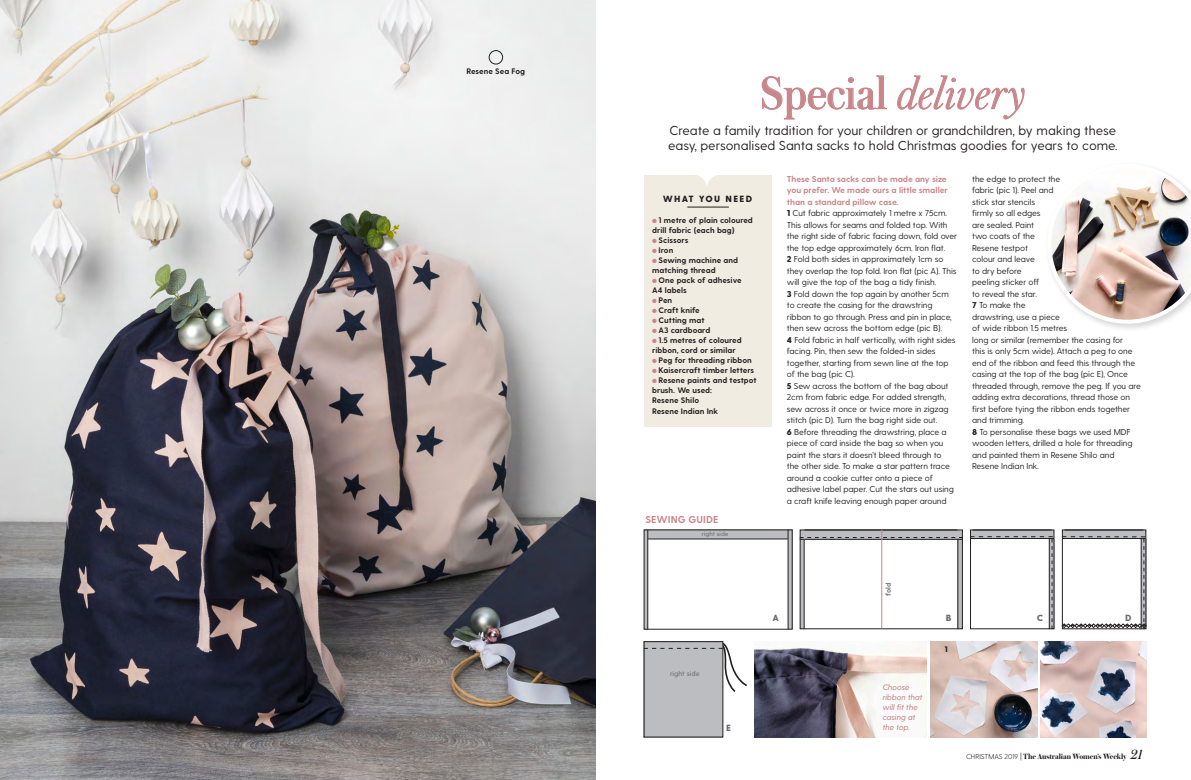
<style>
.page{position:relative;width:1191px;height:780px;background:#fff}
.page>*{position:absolute;margin:0;border:0;box-sizing:border-box;transform-origin:0 0}
.t1{font:italic 300 48px "Austin";letter-spacing:.01em;color:#c9868a}
.t2{font:13px/15px "Greycliff CF";color:#231f20}
.t3{font:700 10px "Greycliff CF";letter-spacing:.01em;color:#c9868a}
.t4{font:800 9px "Greycliff CF";letter-spacing:.145em;color:#231f20}
.t5{font:800 9px "Greycliff CF";color:#6c6d70}
.t6{font:8.5px/11.5px "Greycliff CF";letter-spacing:-.01em;color:#231f20}
.t7{font:700 8.5px/11.5px "Greycliff CF";letter-spacing:-.01em;color:#c9868a}
.t8{font:700 8px/10px "Greycliff CF";color:#231f20}
.t9{font:700 8px "Austin";letter-spacing:-.005em;color:#231f20}
.t10{font:italic 500 8px/10px "Greycliff CF";color:#c9868a}
.t11{font:800 8px "Greycliff CF";color:#231f20}
.t12{font:500 7px "Greycliff CF";color:#6c6d70}
.t13{font:700 7px "Greycliff CF";color:#6c6d70}
.t14{font:500 6.3px "Greycliff CF";color:#6c6d70}
.s1{font-weight:400;font-style:normal}
.s2{font-weight:800}
.s3{color:#c9868a}
.s4{font-family:"Greycliff CF";font-weight:300;font-size:7px}
.s5{font-family:"Greycliff CF";font-weight:300}
.s6{font-weight:400;font-style:italic;font-size:14px}
</style>
<div class="page">
<img style="left:0;top:0;width:595px;height:780px">
<div style="left:643px;top:175px;width:128px;height:252px;background:#f1ece2"></div>
<svg style="left:697px;top:175px;width:19px;height:11px"></svg>
<hr style="left:687px;top:206px;width:42px;height:1px;background:#231f20">
<div style="left:1044px;top:161px;width:147px;height:171px;background:#231f20;opacity:.18"></div>
<img style="left:1047px;top:164px;width:144px;height:160px">
<img style="left:754px;top:641px;width:172px;height:96px">
<div style="left:970px;top:530px;width:83px;height:8px;background:#bcbdc0"></div>
<div style="left:970px;top:529px;width:84px;height:100px;border:1px solid #231f20"></div>
<hr style="left:972px;top:529px;width:79px;height:1px;background:#231f20">
<hr style="left:970px;top:538px;width:84px;height:1px;background:#231f20">
<svg style="left:970px;top:536px;width:82px;height:93px"></svg>
<div style="left:800px;top:530px;width:162px;height:9px;background:#bcbdc0"></div>
<hr style="left:800px;top:539px;width:4px;height:90px;background:#bcbdc0">
<svg style="left:958px;top:540px;width:2px;height:87px"></svg>
<div style="left:799px;top:529px;width:163px;height:100px;border:1px solid #231f20"></div>
<hr style="left:799px;top:539px;width:163px;height:1px;background:#231f20">
<hr style="left:804px;top:529px;width:153px;height:1px;background:#231f20">
<hr style="left:803px;top:539px;width:1px;height:90px;background:#231f20">
<hr style="left:957px;top:539px;width:1px;height:90px;background:#231f20">
<svg style="left:799px;top:537px;width:163px;height:1px"></svg>
<hr style="left:881px;top:529px;width:1px;height:99px;background:#c9868a">
<div style="left:647px;top:529px;width:140px;height:9px;background:#bcbdc0"></div>
<svg style="left:643px;top:529px;width:4px;height:100px"></svg>
<svg style="left:788px;top:531px;width:2px;height:96px"></svg>
<hr style="left:648px;top:538px;width:139px;height:1px;background:#231f20">
<hr style="left:647px;top:529px;width:1px;height:100px;background:#231f20">
<hr style="left:787px;top:529px;width:1px;height:100px;background:#231f20">
<div style="left:1062px;top:530px;width:83px;height:8px;background:#bcbdc0"></div>
<hr style="left:1064px;top:529px;width:79px;height:1px;background:#231f20">
<svg style="left:1061px;top:536px;width:85px;height:93px"></svg>
<div style="left:643px;top:641px;width:79px;height:96px;background:#bcbdc0"></div>
<svg style="left:643px;top:641px;width:104px;height:52px"></svg>
<img style="left:930px;top:641px;width:107px;height:96px">
<img style="left:1040px;top:641px;width:106px;height:96px">
<div style="left:489px;top:50px;width:14px;height:14px;border:1px solid #231f20;border-radius:50%"></div>
<svg style="left:761px;top:75px;width:126px;height:44px"></svg>
<svg style="left:897px;top:75px;width:127px;height:44px"></svg>
<p class="t8" style="left:466px;top:66px;width:60px">Resene Sea Fog</p>
<p class="t1" style="left:760px;top:61px;width:267px"><span class="s1">Special</span> delivery</p>
<p class="t2" style="left:668px;top:123px;width:451px">Create a family tradition for your children or grandchildren, by making these easy, personalised Santa sacks to hold Christmas goodies for years to come.</p>
<p class="t6" style="left:972px;top:173px;width:90px">the edge to protect the fabric (pic 1). Peel and stick star stencils<br>firmly so all edges<br>are sealed. Paint<br>two coats of the<br>Resene testpot<br>colour and leave<br>to dry before<br>peeling sticker off<br>to reveal the star.</p>
<p class="t6" style="left:972px;top:300px;width:170px"><span class="s2">7</span> To make the<br>drawstring, use a piece<br>of wide ribbon 1.5 metres<br>long or similar (remember the casing for<br>this is only 5cm wide). Attach a peg to one end of the ribbon and feed this through the casing at the top of the bag (pic E), Once threaded through, remove the peg. If you are adding extra decorations, thread those on first before tying the ribbon ends together and trimming.</p>
<p class="t6" style="left:972px;top:426px;width:162px"><span class="s2">8</span> To personalise these bags we used MDF wooden letters, drilled a hole for threading and painted them in Resene Shilo and Resene Indian Ink.</p>
<p class="t7" style="left:787px;top:173px;width:162px">These Santa sacks can be made any size you prefer. We made ours a little smaller than a standard pillow case.</p>
<p class="t6" style="left:787px;top:208px;width:172px"><span class="s2">1</span> Cut fabric approximately 1 metre x 75cm.<br>This allows for seams and folded top. With the right side of fabric facing down, fold over the top edge approximately 6cm. Iron flat.</p>
<p class="t6" style="left:787px;top:254px;width:171px"><span class="s2">2</span> Fold both sides in approximately 1cm so they overlap the top fold. Iron flat (pic A). This will give the top of the bag a tidy finish.</p>
<p class="t6" style="left:787px;top:288px;width:166px"><span class="s2">3</span> Fold down the top again by another 5cm to create the casing for the drawstring ribbon to go through. Press and pin in place, then sew across the bottom edge (pic B).</p>
<p class="t6" style="left:787px;top:334px;width:170px"><span class="s2">4</span> Fold fabric in half vertically, with right sides facing. Pin, then sew the folded-in sides together, starting from sewn line at the top of the bag (pic C).</p>
<p class="t6" style="left:787px;top:380px;width:163px"><span class="s2">5</span> Sew across the bottom of the bag about 2cm from fabric edge. For added strength, sew across it once or twice more in zigzag stitch (pic D). Turn the bag right side out.</p>
<p class="t6" style="left:787px;top:426px;width:168px"><span class="s2">6</span> Before threading the drawstring, place a piece of card inside the bag so when you paint the stars it doesn’t bleed through to the other side. To make a star pattern trace around a cookie cutter onto a piece of adhesive label paper. Cut the stars out using a craft knife leaving enough paper around</p>
<p class="t4" style="left:662px;top:194px;width:91px">WHAT YOU NEED</p>
<p class="t8" style="left:652px;top:216px;width:102px"><span class="s3">●</span> 1 metre of plain coloured drill fabric (each bag)</p>
<p class="t8" style="left:652px;top:236px;width:38px"><span class="s3">●</span> Scissors</p>
<p class="t8" style="left:652px;top:246px;width:23px"><span class="s3">●</span> Iron</p>
<p class="t8" style="left:652px;top:256px;width:87px"><span class="s3">●</span> Sewing machine and matching thread</p>
<p class="t8" style="left:652px;top:276px;width:91px"><span class="s3">●</span> One pack of adhesive<br>A4 labels</p>
<p class="t8" style="left:652px;top:296px;width:22px"><span class="s3">●</span> Pen</p>
<p class="t8" style="left:652px;top:306px;width:49px"><span class="s3">●</span> Craft knife</p>
<p class="t8" style="left:652px;top:316px;width:54px"><span class="s3">●</span> Cutting mat</p>
<p class="t8" style="left:652px;top:326px;width:60px"><span class="s3">●</span> A3 cardboard</p>
<p class="t8" style="left:652px;top:336px;width:91px"><span class="s3">●</span> 1.5 metres of coloured ribbon, cord or similar</p>
<p class="t8" style="left:652px;top:356px;width:101px"><span class="s3">●</span> Peg for threading ribbon</p>
<p class="t8" style="left:652px;top:366px;width:104px"><span class="s3">●</span> Kaisercraft timber letters</p>
<p class="t8" style="left:652px;top:376px;width:106px"><span class="s3">●</span> Resene paints and testpot brush. We used:</p>
<p class="t8" style="left:652px;top:396px;width:48px">Resene Shilo</p>
<p class="t8" style="left:652px;top:406px;width:67px">Resene Indian Ink</p>
<p class="t3" style="left:645px;top:513px;width:74px">SEWING GUIDE</p>
<p class="t14" style="left:702px;top:530px;width:28px">right side</p>
<p class="t12" style="left:670px;top:669px;width:31px">right side</p>
<p class="t5" style="left:726px;top:722px;width:6px">E</p>
<p class="t13" style="left:884px;top:595px;width:14px;rotate:-90deg">fold</p>
<p class="t5" style="left:772px;top:612px;width:8px">A</p>
<p class="t5" style="left:945px;top:612px;width:7px">B</p>
<p class="t5" style="left:1036px;top:612px;width:8px">C</p>
<p class="t10" style="left:882px;top:681px;width:41px">Choose ribbon that will fit the casing at the top.</p>
<p class="t11" style="left:944px;top:644px;width:5px">1</p>
<p class="t5" style="left:1125px;top:612px;width:8px">D</p>
<p class="t9" style="left:966px;top:750px;width:178px"><span class="s4">CHRISTMAS 2019</span> <span class="s5">|</span> The Australian Women’s Weekly <span class="s6">21</span></p>
</div>
